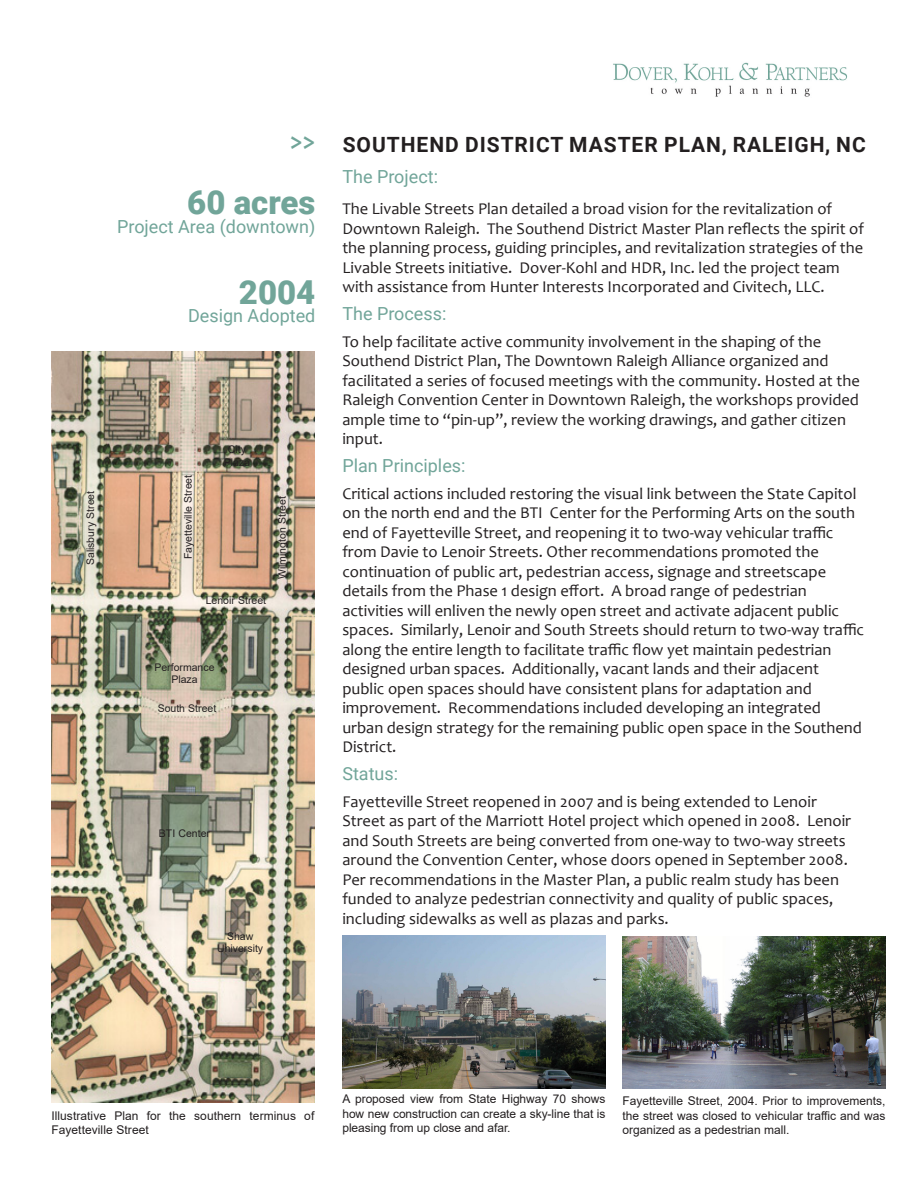
<style>
.page{position:relative;width:918px;height:1188px;background:#fff}
.page>*{position:absolute;margin:0;border:0;box-sizing:border-box;transform-origin:0 0}
.t1{font:900 33px "Roboto";color:#71a599}
.Body_Header{font:700 25.5px "Candara";color:#71a599}
.t2{font:700 21px "Roboto";letter-spacing:.045em;color:#231f20}
.t3{font:18px "Roboto";color:#71a599}
.Body_Header-2{font:16.5px/19.5px "Candara";color:#231f20}
.t4{font:12px/14.4px "Arial";color:#231f20;text-align:justify}
.t5{font:10.5px "Arial";color:#231f20}
</style>
<div class="page">
<img style="left:613px;top:62px;width:235px;height:35px">
<img style="left:342px;top:936px;width:263px;height:153px">
<img style="left:623px;top:937px;width:263px;height:151px">
<img style="left:51px;top:351px;width:263px;height:752px">
<p class="Body_Header" style="left:290px;top:125px;width:27px">&gt;&gt;</p>
<p class="t1" style="left:187px;top:180px;width:130px">60 acres</p>
<p class="t3" style="left:117px;top:214px;width:200px">Project Area (downtown)</p>
<p class="t1" style="left:239px;top:269px;width:78px">2004</p>
<p class="t3" style="left:188px;top:303px;width:129px">Design Adopted</p>
<p class="t5" style="left:83px;top:565px;width:76px;rotate:-90deg">Salisbury Street</p>
<p class="t5" style="left:181px;top:559px;width:86px;rotate:-90deg">Fayetteville Street</p>
<p class="t5" style="left:228px;top:442px;width:20px">City</p>
<p class="t5" style="left:224px;top:455px;width:28px">Plaza</p>
<p class="t5" style="left:206px;top:593px;width:62px">Lenoir Street</p>
<p class="t5" style="left:275px;top:579px;width:85px;rotate:-90deg">Wilmington Street</p>
<p class="t5" style="left:154px;top:660px;width:62px">Performance</p>
<p class="t5" style="left:171px;top:672px;width:28px">Plaza</p>
<p class="t5" style="left:158px;top:702px;width:60px">South Street</p>
<p class="t5" style="left:159px;top:826px;width:53px">BTI Center</p>
<p class="t5" style="left:227px;top:929px;width:28px">Shaw</p>
<p class="t5" style="left:217px;top:942px;width:48px">University</p>
<p class="t2" style="left:343px;top:130px;width:524px">SOUTHEND DISTRICT MASTER PLAN, RALEIGH, NC</p>
<p class="t3" style="left:342px;top:164px;width:97px">The Project:</p>
<p class="Body_Header-2" style="left:342px;top:199px;width:523px">The Livable Streets Plan detailed a broad vision for the revitalization of Downtown Raleigh. The Southend District Master Plan reflects the spirit of the planning process, guiding principles, and revitalization strategies of the Livable Streets initiative. Dover-Kohl and HDR, Inc. led the project team with assistance from Hunter Interests Incorporated and Civitech, LLC.</p>
<p class="t3" style="left:342px;top:301px;width:106px">The Process:</p>
<p class="Body_Header-2" style="left:342px;top:331px;width:519px">To help facilitate active community involvement in the shaping of the Southend District Plan, The Downtown Raleigh Alliance organized and facilitated a series of focused meetings with the community. Hosted at the Raleigh Convention Center in Downtown Raleigh, the workshops provided ample time to “pin-up”, review the working drawings, and gather citizen input.</p>
<p class="t3" style="left:342px;top:453px;width:125px">Plan Principles:</p>
<p class="Body_Header-2" style="left:342px;top:484px;width:523px">Critical actions included restoring the visual link between the State Capitol on the north end and the BTI Center for the Performing Arts on the south end of Fayetteville Street, and reopening it to two-way vehicular traffic from Davie to Lenoir Streets. Other recommendations promoted the continuation of public art, pedestrian access, signage and streetscape details from the Phase 1 design effort. A broad range of pedestrian activities will enliven the newly open street and activate adjacent public spaces. Similarly, Lenoir and South Streets should return to two-way traffic along the entire length to facilitate traffic flow yet maintain pedestrian designed urban spaces. Additionally, vacant lands and their adjacent public open spaces should have consistent plans for adaptation and improvement. Recommendations included developing an integrated urban design strategy for the remaining public open space in the Southend District.</p>
<p class="t3" style="left:342px;top:761px;width:57px">Status:</p>
<p class="Body_Header-2" style="left:342px;top:792px;width:510px">Fayetteville Street reopened in 2007 and is being extended to Lenoir Street as part of the Marriott Hotel project which opened in 2008. Lenoir and South Streets are being converted from one-way to two-way streets around the Convention Center, whose doors opened in September 2008.<br>Per recommendations in the Master Plan, a public realm study has been funded to analyze pedestrian connectivity and quality of public spaces, including sidewalks as well as plazas and parks.</p>
<p class="t4" style="left:51px;top:1109px;width:264px">Illustrative Plan for the southern terminus of<br>Fayetteville Street</p>
<p class="t4" style="left:342px;top:1092px;width:264px">A proposed view from State Highway 70 shows how new construction can create a sky-line that is pleasing from up close and afar.</p>
<p class="t4" style="left:623px;top:1094px;width:264px">Fayetteville Street, 2004. Prior to improvements, the street was closed to vehicular traffic and was organized as a pedestrian mall.</p>
</div>
